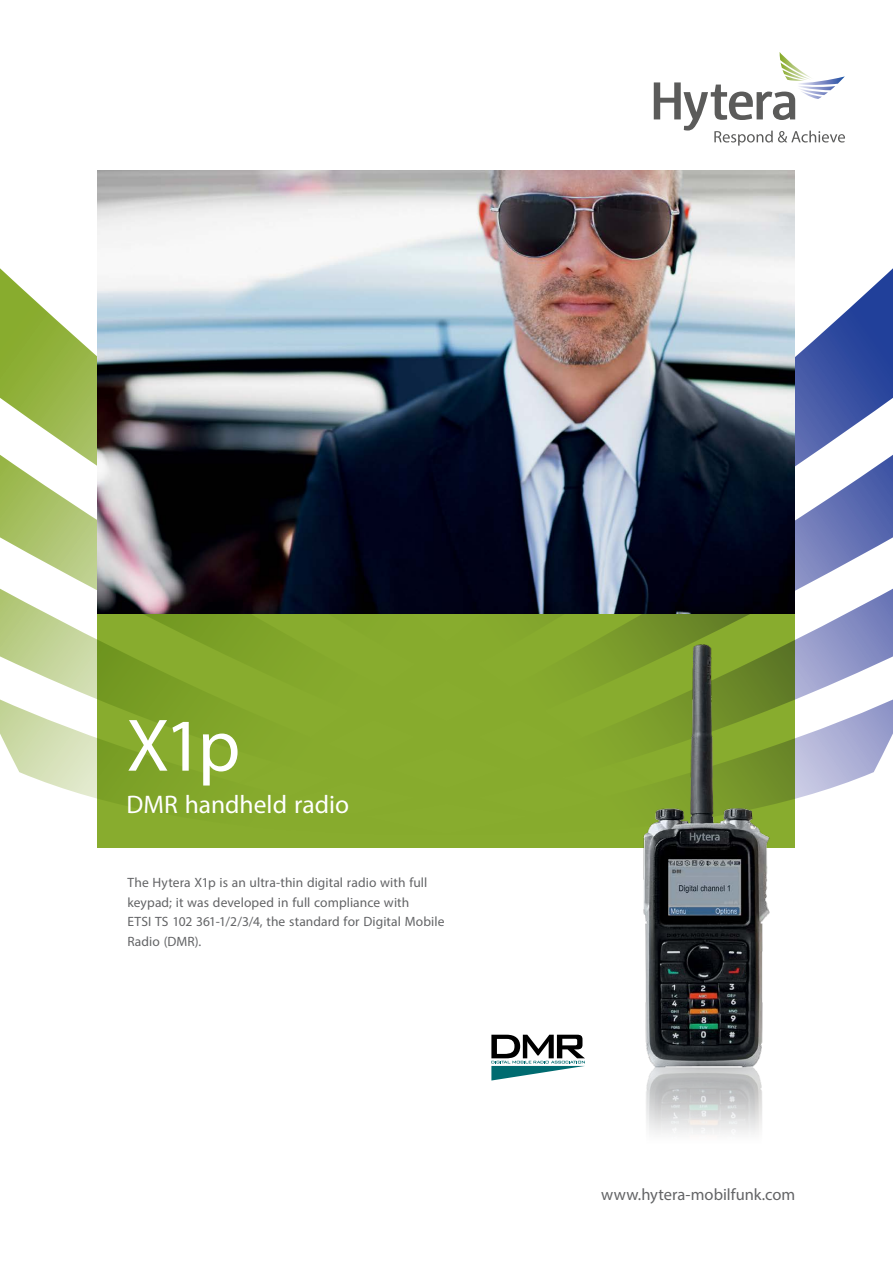
<style>
.page{position:relative;width:893px;height:1263px;background:#fff}
.page>*{position:absolute;margin:0;border:0;box-sizing:border-box;transform-origin:0 0}
.Titel_-_Headline_50p{font:75px "Myriad Pro";color:#fff}
.Titel_-_Subhead_17pt{font:25.5px "Myriad Pro";color:#fff}
.Titel_-_Web-Adresse{font:16.5px "Myriad Pro";color:#636466}
.Text_-_Einleitung_9p{font:13.5px/19.5px "Myriad Pro";letter-spacing:.005em;color:#636466}
</style>
<div class="page">
<svg style="left:795px;top:268px;width:98px;height:531px"></svg>
<svg style="left:0;top:268px;width:98px;height:579px"></svg>
<svg style="left:654px;top:52px;width:191px;height:94px"></svg>
<div style="left:98px;top:613px;width:697px;height:235px;background:#88ac2e"></div>
<svg style="left:491px;top:1035px;width:94px;height:45px"></svg>
<img style="left:98px;top:170px;width:697px;height:443px">
<img style="left:618px;top:613px;width:177px;height:521px">
<p class="Titel_-_Headline_50p" style="left:126px;top:699px;width:115px">X1p</p>
<p class="Titel_-_Subhead_17pt" style="left:126px;top:788px;width:224px">DMR handheld radio</p>
<p class="Text_-_Einleitung_9p" style="left:128px;top:872px;width:318px">The Hytera X1p is an ultra-thin digital radio with full keypad; it was developed in full compliance with<br>ETSI TS 102 361-1/2/3/4, the standard for Digital Mobile Radio (DMR).</p>
<p class="Titel_-_Web-Adresse" style="left:601px;top:1184px;width:196px">www.hytera-mobilfunk.com</p>
</div>
